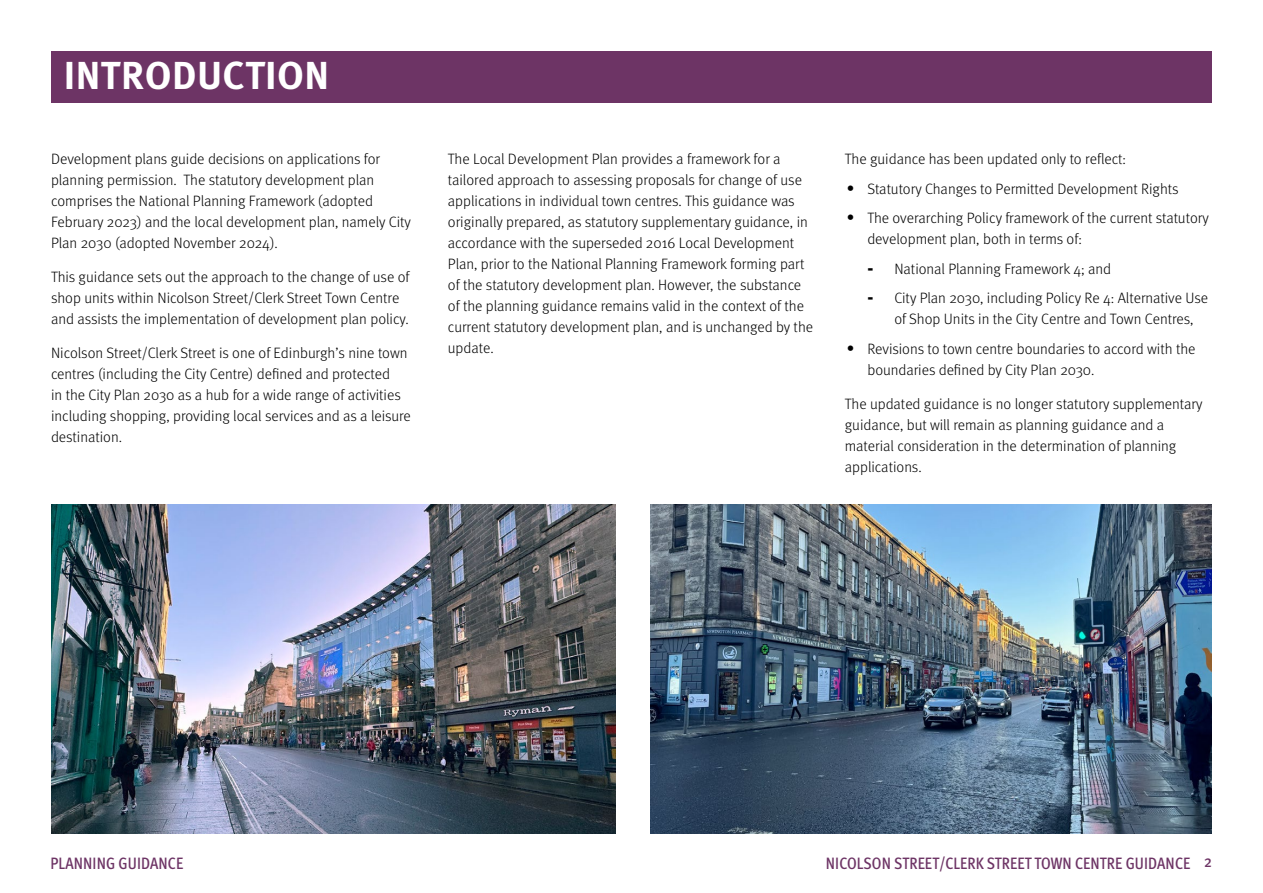
<style>
.page{position:relative;width:1263px;height:893px;background:#fff}
.page>*{position:absolute;margin:0;border:0;box-sizing:border-box;transform-origin:0 0}
.t1{font:700 39px "Meta Pro";letter-spacing:.01em;color:#fff}
.t2{font:500 condensed 16.5px "Meta Pro";letter-spacing:.01em;color:#6d3465}
.t3{font:300 15px/21px "Meta Pro";color:#000}
.s1{font-family:"Arial";font-weight:900;font-size:16.5px}
.s2{font-weight:900;font-size:16.5px}
</style>
<div class="page">
<img style="left:651px;top:504px;width:561px;height:329px">
<img style="left:51px;top:504px;width:565px;height:329px">
<div style="left:51px;top:51px;width:1161px;height:52px;background:#6d3465"></div>
<h2 class="t1" style="left:64px;top:45px;width:267px">INTRODUCTION</h2>
<p class="t3" style="left:51px;top:148px;width:362px">Development plans guide decisions on applications for planning permission. The statutory development plan comprises the National Planning Framework (adopted February 2023) and the local development plan, namely City Plan 2030 (adopted November 2024).</p>
<p class="t3" style="left:51px;top:266px;width:361px">This guidance sets out the approach to the change of use of shop units within Nicolson Street/Clerk Street Town Centre and assists the implementation of development plan policy.</p>
<p class="t3" style="left:51px;top:341px;width:361px">Nicolson Street/Clerk Street is one of Edinburgh’s nine town centres (including the City Centre) defned and protected<br>in the City Plan 2030 as a hub for a wide range of activities including shopping, providing local services and as a leisure destination.</p>
<p class="t3" style="left:448px;top:148px;width:367px">The Local Development Plan provides a framework for a tailored approach to assessing proposals for change of use applications in individual town centres. This guidance was originally prepared, as statutory supplementary guidance, in accordance with the superseded 2016 Local Development Plan, prior to the National Planning Framework forming part of the statutory development plan. However, the substance of the planning guidance remains valid in the context of the current statutory development plan, and is unchanged by the update.</p>
<p class="t3" style="left:845px;top:148px;width:283px">The guidance has been updated only to reflect:</p>
<p class="t3" style="left:846px;top:177px;width:334px"><span class="s1">•</span> Statutory Changes to Permitted Development Rights</p>
<p class="t3" style="left:867px;top:207px;width:343px;text-indent:-21px"><span class="s1">•</span> The overarching Policy framework of the current statutory development plan, both in terms of:</p>
<p class="t3" style="left:867px;top:257px;width:245px"><span class="s2">-</span> National Planning Framework 4; and</p>
<p class="t3" style="left:894px;top:287px;width:315px;text-indent:-27px"><span class="s2">-</span> City Plan 2030, including Policy Re 4: Alternative Use of Shop Units in the City Centre and Town Centres,</p>
<p class="t3" style="left:867px;top:337px;width:330px;text-indent:-21px"><span class="s1">•</span> Revisions to town centre boundaries to accord with the boundaries defned by City Plan 2030.</p>
<p class="t3" style="left:845px;top:392px;width:359px">The updated guidance is no longer statutory supplementary guidance, but will remain as planning guidance and a material consideration in the determination of planning applications.</p>
<p class="t2" style="left:50px;top:850px;width:134px">PLANNING GUIDANCE</p>
<p class="t2" style="left:826px;top:850px;width:388px">NICOLSON STREET/CLERK STREET TOWN CENTRE GUIDANCE 2</p>
</div>
